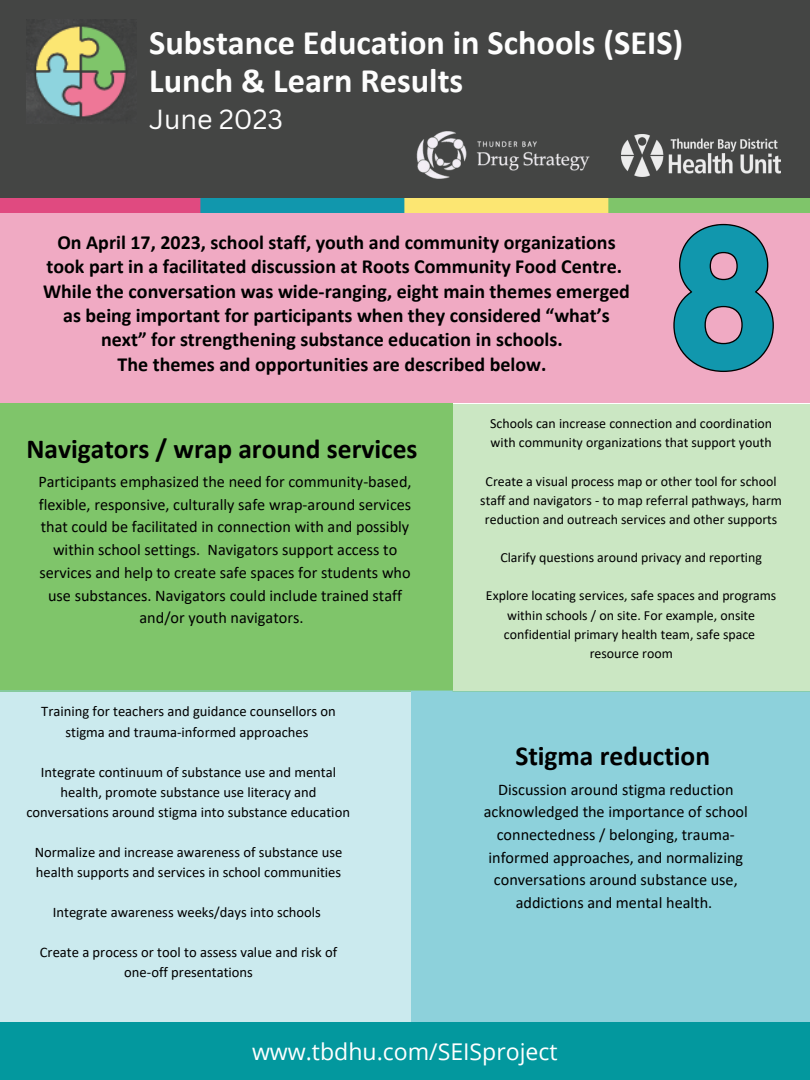
<style>
.page{position:relative;width:810px;height:1080px;background:#fff}
.page>*{position:absolute;margin:0;border:0;box-sizing:border-box;transform-origin:0 0}
.t1{font:700 34.38px "Calibri";color:#fdfdfd}
.t2{font:700 27.5px "Calibri";color:#000}
.t3{font:26.88px "Canva Sans";color:#fdfdfd}
.t4{font:23.06px "Open Sans";color:#fff}
.t5{font:700 20px/24.4px "Calibri";color:#000;text-align:center}
.t6{font:16.25px/22.7px "Calibri";color:#000;text-align:center}
.t7{font:14.62px/20.1px "Calibri";color:#000;text-align:center}
.t8{font:13.94px/19.1px "Calibri";color:#000;text-align:center}
</style>
<div class="page">
<div style="left:0;top:403px;width:453px;height:288px;background:#7fc56a"></div>
<div style="left:0;top:206px;width:810px;height:196px;background:#f0aac3"></div>
<div style="left:411px;top:691px;width:399px;height:331px;background:#8dd1db"></div>
<div style="left:0;top:1022px;width:810px;height:58px;background:#03989e"></div>
<svg style="left:673px;top:224px;width:101px;height:148px"></svg>
<div style="left:0;top:0;width:810px;height:198px;background:#444544"></div>
<img style="left:26px;top:26px;width:101px;height:92px">
<img style="left:0;top:198px;width:810px;height:14px">
<div style="left:453px;top:404px;width:357px;height:287px;background:#cbe7c3"></div>
<svg style="left:0;top:690px;width:453px;height:332px;background:#c4e7eb"></svg>
<img style="left:621px;top:134px;width:159px;height:42px">
<img style="left:416px;top:131px;width:174px;height:48px">
<p class="t1" style="left:149px;top:28px;width:536px">Substance Education in Schools (SEIS)</p>
<p class="t1" style="left:149px;top:66px;width:316px">Lunch &amp; Learn Results</p>
<p class="t3" style="left:149px;top:100px;width:135px">June 2023</p>
<p class="t5" style="left:46px;top:232px;width:577px">On April 17, 2023, school staff, youth and community organizations took part in a facilitated discussion at Roots Community Food Centre.</p>
<p class="t5" style="left:43px;top:280px;width:588px">While the conversation was wide-ranging, eight main themes emerged as being important for participants when they considered “what’s next” for strengthening substance education in schools.</p>
<p class="t5" style="left:118px;top:353px;width:430px">The themes and opportunities are described below.</p>
<p class="t2" style="left:26px;top:437px;width:393px">Navigators / wrap around services</p>
<p class="t6" style="left:38px;top:472px;width:375px">Participants emphasized the need for community-based, flexible, responsive, culturally safe wrap-around services that could be facilitated in connection with and possibly within school settings. Navigators support access to services and help to create safe spaces for students who use substances. Navigators could include trained staff and/or youth navigators.</p>
<p class="t7" style="left:41px;top:703px;width:296px">Training for teachers and guidance counsellors on stigma and trauma-informed approaches</p>
<p class="t7" style="left:26px;top:763px;width:325px">Integrate continuum of substance use and mental health, promote substance use literacy and conversations around stigma into substance education</p>
<p class="t7" style="left:35px;top:843px;width:309px;text-align:left">Normalize and increase awareness of substance use health supports and services in school communities</p>
<p class="t7" style="left:53px;top:903px;width:270px">Integrate awareness weeks/days into schools</p>
<p class="t7" style="left:40px;top:944px;width:299px">Create a process or tool to assess value and risk of one-off presentations</p>
<p class="t8" style="left:490px;top:415px;width:284px;text-align:left">Schools can increase connection and coordination with community organizations that support youth</p>
<p class="t8" style="left:480px;top:473px;width:303px">Create a visual process map or other tool for school staff and navigators - to map referral pathways, harm reduction and outreach services and other supports</p>
<p class="t8" style="left:500px;top:549px;width:263px">Clarify questions around privacy and reporting</p>
<p class="t8" style="left:486px;top:587px;width:292px">Explore locating services, safe spaces and programs within schools / on site. For example, onsite confidential primary health team, safe space</p>
<p class="t8" style="left:590px;top:645px;width:85px">resource room</p>
<p class="t2" style="left:515px;top:744px;width:196px">Stigma reduction</p>
<p class="t6" style="left:484px;top:779px;width:266px">Discussion around stigma reduction acknowledged the importance of school connectedness / belonging, trauma&shy;informed approaches, and normalizing conversations around substance use, addictions and mental health.</p>
<p class="t4" style="left:252px;top:1035px;width:307px">www.tbdhu.com/SEISproject</p>
</div>
